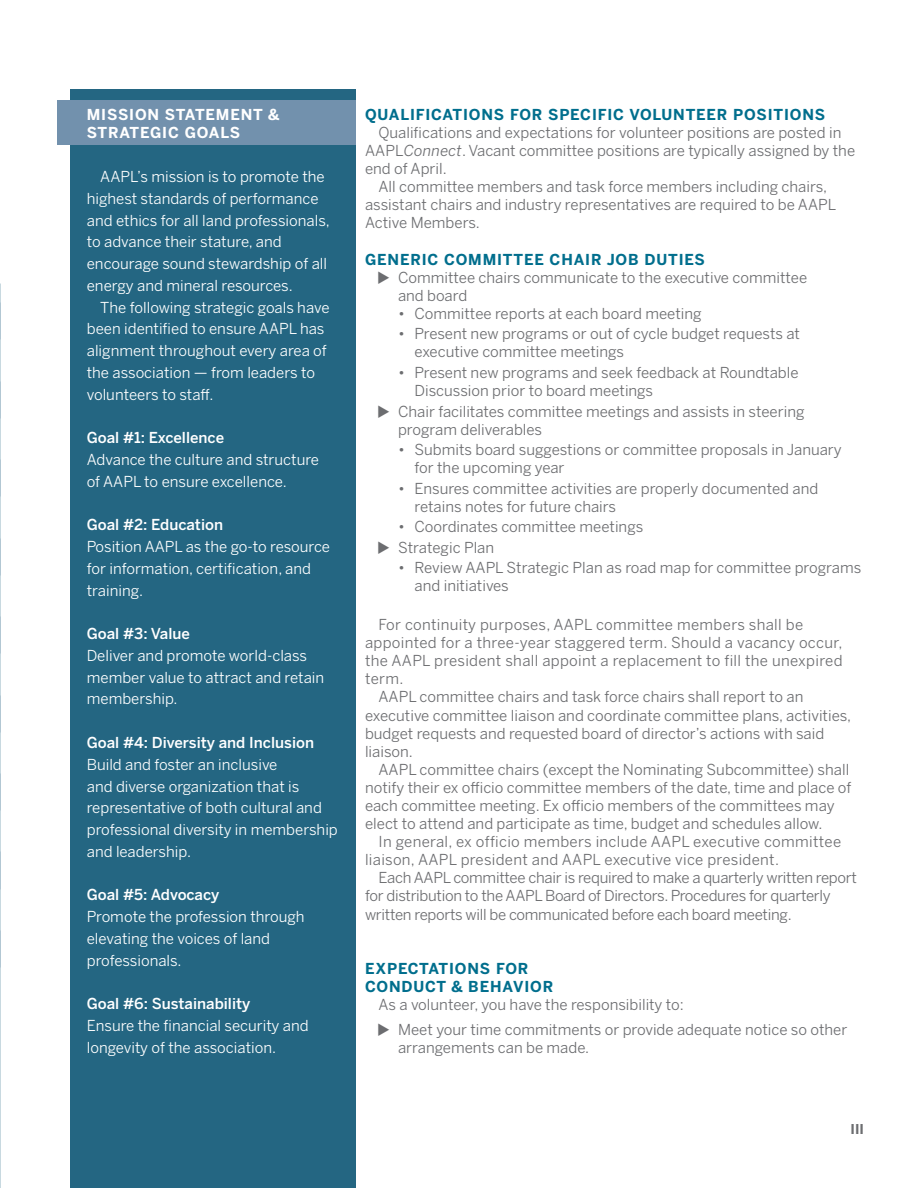
<style>
.page{position:relative;width:918px;height:1188px;background:#fff}
.page>*{position:absolute;margin:0;border:0;box-sizing:border-box;transform-origin:0 0}
.t1{font:15px/18.1px "Benton Sans";color:#6c6d70}
.t2{font:15px/21.8px "Benton Sans";color:#fff}
.t3{font:15px "Benton Sans";letter-spacing:.02em;color:#6c6d70}
.t4{font:15px "Benton Sans";letter-spacing:-.02em;color:#6c6d70}
.t5{font:500 15px "Benton Sans";color:#fff}
.t6{font:700 15px/18.1px "Benton Sans";letter-spacing:.055em;color:#006e8d}
.t7{font:700 15px/18.8px "Benton Sans";letter-spacing:.055em;color:#fff}
.t8{font:700 13.5px "Benton Sans";color:#6c6d70}
.s1{font-style:italic}
</style>
<div class="page">
<div style="left:70px;top:89px;width:286px;height:1099px;background:#246682"></div>
<div style="left:57px;top:100px;width:299px;height:45px;background:#7291ad"></div>
<p class="t7" style="left:87px;top:105px;width:194px">MISSION STATEMENT &amp;<br>STRATEGIC GOALS</p>
<p class="t2" style="left:87px;top:166px;width:245px;text-indent:13px">AAPL’s mission is to promote the highest standards of performance and ethics for all land professionals, to advance their stature, and encourage sound stewardship of all energy and mineral resources.</p>
<p class="t2" style="left:87px;top:296px;width:244px;text-indent:13px">The following strategic goals have been identified to ensure AAPL has alignment throughout every area of the association — from leaders to volunteers to staff.</p>
<p class="t5" style="left:87px;top:429px;width:139px">Goal #1: Excellence</p>
<p class="t2" style="left:87px;top:449px;width:234px">Advance the culture and structure of AAPL to ensure excellence.</p>
<p class="t5" style="left:87px;top:516px;width:138px">Goal #2: Education</p>
<p class="t2" style="left:87px;top:536px;width:245px">Position AAPL as the go-to resource for information, certification, and training.</p>
<p class="t5" style="left:87px;top:624px;width:105px">Goal #3: Value</p>
<p class="t2" style="left:87px;top:645px;width:239px">Deliver and promote world-class member value to attract and retain membership.</p>
<p class="t5" style="left:87px;top:733px;width:229px">Goal #4: Diversity and Inclusion</p>
<p class="t2" style="left:87px;top:753px;width:253px">Build and foster an inclusive<br>and diverse organization that is representative of both cultural and professional diversity in membership and leadership.</p>
<p class="t5" style="left:87px;top:886px;width:134px">Goal #5: Advocacy</p>
<p class="t2" style="left:87px;top:906px;width:219px">Promote the profession through elevating the voices of land professionals.</p>
<p class="t5" style="left:87px;top:995px;width:165px">Goal #6: Sustainability</p>
<p class="t2" style="left:87px;top:1015px;width:223px">Ensure the financial security and longevity of the association.</p>
<p class="t6" style="left:365px;top:105px;width:462px">QUALIFICATIONS FOR SPECIFIC VOLUNTEER POSITIONS</p>
<p class="t1" style="left:379px;top:123px;width:464px">Qualifications and expectations for volunteer positions are posted in</p>
<p class="t1" style="left:365px;top:141px;width:492px">AAPL<span class="s1">Connect</span>. Vacant committee positions are typically assigned by the</p>
<p class="t1" style="left:365px;top:160px;width:83px">end of April.</p>
<p class="t1" style="left:379px;top:178px;width:450px">All committee members and task force members including chairs,</p>
<p class="t1" style="left:365px;top:196px;width:473px">assistant chairs and industry representatives are required to be AAPL</p>
<p class="t1" style="left:365px;top:214px;width:116px">Active Members.</p>
<p class="t6" style="left:365px;top:250px;width:341px">GENERIC COMMITTEE CHAIR JOB DUTIES</p>
<p class="t1" style="left:398px;top:268px;width:411px;text-indent:-21px">◆ Committee chairs communicate to the executive committee and board</p>
<p class="t1" style="left:398px;top:304px;width:305px">• Committee reports at each board meeting</p>
<p class="t1" style="left:415px;top:325px;width:387px;text-indent:-16px">• Present new programs or out of cycle budget requests at executive committee meetings</p>
<p class="t1" style="left:415px;top:363px;width:386px;text-indent:-16px">• Present new programs and seek feedback at Roundtable<br>Discussion prior to board meetings</p>
<p class="t1" style="left:398px;top:402px;width:408px;text-indent:-21px">◆ Chair facilitates committee meetings and assists in steering program deliverables</p>
<p class="t1" style="left:415px;top:441px;width:429px;text-indent:-16px">• Submits board suggestions or committee proposals in January for the upcoming year</p>
<p class="t1" style="left:415px;top:479px;width:405px;text-indent:-16px">• Ensures committee activities are properly documented and retains notes for future chairs</p>
<p class="t1" style="left:398px;top:518px;width:247px">• Coordinates committee meetings</p>
<p class="t1" style="left:377px;top:538px;width:119px">◆ Strategic Plan</p>
<p class="t1" style="left:415px;top:559px;width:448px;text-indent:-16px">• Review AAPL Strategic Plan as road map for committee programs and initiatives</p>
<p class="t3" style="left:379px;top:616px;width:426px">For continuity purposes, AAPL committee members shall be</p>
<p class="t3" style="left:365px;top:634px;width:479px">appointed for a three-year staggered term. Should a vacancy occur,</p>
<p class="t3" style="left:365px;top:652px;width:479px">the AAPL president shall appoint a replacement to fill the unexpired</p>
<p class="t1" style="left:365px;top:670px;width:40px">term.</p>
<p class="t1" style="left:379px;top:688px;width:426px">AAPL committee chairs and task force chairs shall report to an</p>
<p class="t1" style="left:365px;top:706px;width:488px">executive committee liaison and coordinate committee plans, activities,</p>
<p class="t1" style="left:365px;top:724px;width:461px">budget requests and requested board of director’s actions with said</p>
<p class="t1" style="left:365px;top:742px;width:49px">liaison.</p>
<p class="t1" style="left:379px;top:760px;width:472px">AAPL committee chairs (except the Nominating Subcommittee) shall</p>
<p class="t1" style="left:365px;top:778px;width:488px">notify their ex officio committee members of the date, time and place of</p>
<p class="t1" style="left:365px;top:797px;width:471px">each committee meeting. Ex officio members of the committees may</p>
<p class="t1" style="left:365px;top:815px;width:459px">elect to attend and participate as time, budget and schedules allow.</p>
<p class="t3" style="left:379px;top:833px;width:464px">In general, ex officio members include AAPL executive committee</p>
<p class="t3" style="left:365px;top:851px;width:416px">liaison, AAPL president and AAPL executive vice president.</p>
<p class="t4" style="left:379px;top:869px;width:480px">Each AAPL committee chair is required to make a quarterly written report</p>
<p class="t4" style="left:365px;top:887px;width:467px">for distribution to the AAPL Board of Directors. Procedures for quarterly</p>
<p class="t4" style="left:365px;top:905px;width:428px">written reports will be communicated before each board meeting.</p>
<p class="t6" style="left:365px;top:960px;width:190px">EXPECTATIONS FOR<br>CONDUCT &amp; BEHAVIOR</p>
<p class="t1" style="left:379px;top:995px;width:307px">As a volunteer, you have the responsibility to:</p>
<p class="t1" style="left:398px;top:1020px;width:451px;text-indent:-21px">◆ Meet your time commitments or provide adequate notice so other arrangements can be made.</p>
<p class="t8" style="left:851px;top:1121px;width:15px">III</p>
</div>
